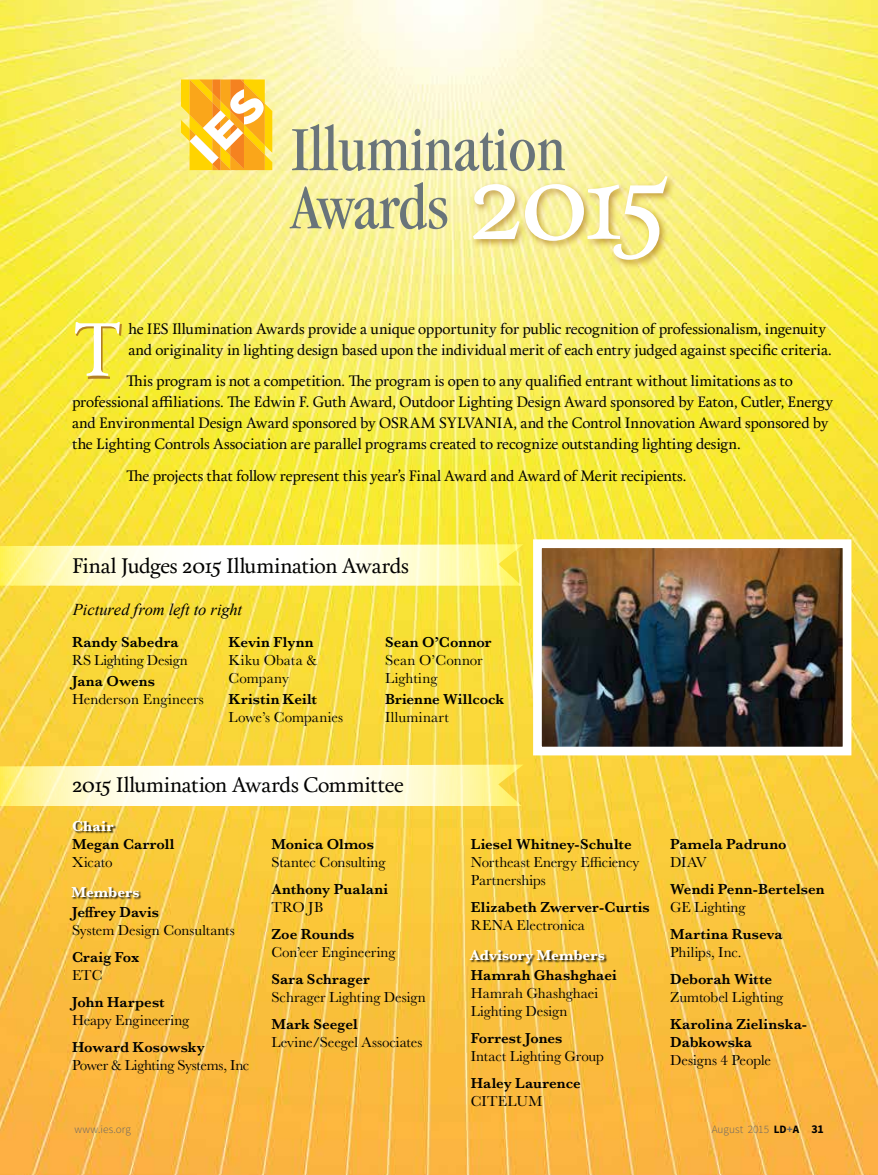
<style>
.page{position:relative;width:878px;height:1175px;background:#fff}
.page>*{position:absolute;margin:0;border:0;box-sizing:border-box;transform-origin:0 0}
.t1{font:110.85px "Calendas Plus";color:#fff}
.t2{font:75px "Calendas Plus";color:#fff}
.t3{font:21px "Calendas Plus";letter-spacing:-.02em;color:#000}
.t4{font:italic 16.5px "Times New Roman";letter-spacing:-.005em;color:#000}
.t5{font:15px/21px "Calendas Plus";letter-spacing:-.01em;color:#000}
.t6{font:15px/18px "Baskerville";color:#000}
.t7{font:600 15px/18px "Baskerville";letter-spacing:.005em;color:#000}
.t8{font:700 15px "Baskerville";color:#fff}
.t9{font:15px "Baskerville";letter-spacing:-.025em;color:#000}
.t10{font:15px "Baskerville";letter-spacing:.02em;color:#000}
.t11{font:300 11.25px "Source Sans Pro";letter-spacing:.005em;color:#636466}
.s1{font-weight:700;color:#000}
.s2{font-weight:700}
.s3{font-weight:700;font-size:12px;color:#000}
</style>
<div class="page">
<img style="left:0;top:0;width:878px;height:1174px">
<img style="left:543px;top:549px;width:298px;height:196px">
<div style="left:533px;top:539px;width:318px;height:216px;border:9px solid #fff"></div>
<svg style="left:181px;top:79px;width:91px;height:91px"></svg>
<svg style="left:292px;top:124px;width:273px;height:47px;background:#cfcfa9"></svg>
<svg style="left:289px;top:182px;width:158px;height:48px;background:#d2d19a"></svg>
<div style="left:469px;top:173px;width:207px;height:97px;background:#b28025;opacity:.75"></div>
<svg style="left:0;top:544px;width:523px;height:41px"></svg>
<svg style="left:0;top:764px;width:523px;height:42px"></svg>
<div style="left:73px;top:821px;width:44px;height:13px;background:#000;opacity:.75"></div>
<div style="left:72px;top:886px;width:70px;height:13px;background:#000;opacity:.75"></div>
<div style="left:470px;top:950px;width:137px;height:16px;background:#000;opacity:.75"></div>
<h1 class="t1" style="left:468px;top:120px;width:203px">2015</h1>
<h2 class="t2" style="left:72px;top:295px;width:52px">T</h2>
<p class="t5" style="left:128px;top:317px;width:704px">he IES Illumination Awards provide a unique opportunity for public recognition of professionalism, ingenuity and originality in lighting design based upon the individual merit of each entry judged against specific criteria.</p>
<p class="t5" style="left:72px;top:370px;width:762px;text-indent:54px">This program is not a competition. The program is open to any qualified entrant without limitations as to professional affiliations. The Edwin F. Guth Award, Outdoor Lighting Design Award sponsored by Eaton, Cutler, Energy and Environmental Design Award sponsored by Osram Sylvania, and the Control Innovation Award sponsored by the Lighting Controls Association are parallel programs created to recognize outstanding lighting design.</p>
<p class="t5" style="left:126px;top:464px;width:561px">The projects that follow represent this year’s Final Award and Award of Merit recipients.</p>
<h3 class="t3" style="left:72px;top:550px;width:338px">Final Judges 2015 Illumination Awards</h3>
<p class="t4" style="left:73px;top:598px;width:171px">Pictured from left to right</p>
<p class="t7" style="left:72px;top:632px;width:108px">Randy Sabedra</p>
<p class="t6" style="left:72px;top:651px;width:117px">RS Lighting Design</p>
<p class="t7" style="left:72px;top:671px;width:85px">Jana Owens</p>
<p class="t6" style="left:72px;top:690px;width:133px">Henderson Engineers</p>
<p class="t7" style="left:228px;top:632px;width:87px">Kevin Flynn</p>
<p class="t6" style="left:228px;top:651px;width:90px">Kiku Obata &amp;<br>Company</p>
<p class="t7" style="left:228px;top:689px;width:90px">Kristin Keilt</p>
<p class="t6" style="left:228px;top:708px;width:116px">Lowe’s Companies</p>
<p class="t7" style="left:385px;top:632px;width:108px">Sean O’Connor</p>
<p class="t6" style="left:385px;top:651px;width:99px">Sean O’Connor<br>Lighting</p>
<p class="t7" style="left:385px;top:689px;width:121px">Brienne Willcock</p>
<p class="t10" style="left:385px;top:707px;width:65px">Illuminart</p>
<h3 class="t3" style="left:72px;top:769px;width:333px">2015 Illumination Awards Committee</h3>
<p class="t8" style="left:72px;top:816px;width:43px">Chair</p>
<p class="t7" style="left:72px;top:835px;width:104px">Megan Carroll</p>
<p class="t6" style="left:72px;top:853px;width:42px">Xicato</p>
<p class="t7" style="left:72px;top:902px;width:89px">Jeffrey Davis</p>
<p class="t6" style="left:72px;top:921px;width:164px">System Design Consultants</p>
<p class="t7" style="left:72px;top:947px;width:69px">Craig Fox</p>
<p class="t6" style="left:72px;top:966px;width:32px">ETC</p>
<p class="t7" style="left:72px;top:992px;width:94px">John Harpest</p>
<p class="t6" style="left:72px;top:1011px;width:119px">Heapy Engineering</p>
<p class="t7" style="left:72px;top:1037px;width:134px">Howard Kosowsky</p>
<p class="t9" style="left:72px;top:1055px;width:179px">Power &amp; Lighting Systems, Inc</p>
<p class="t8" style="left:71px;top:881px;width:70px">Members</p>
<p class="t7" style="left:271px;top:835px;width:104px">Monica Olmos</p>
<p class="t6" style="left:271px;top:853px;width:116px">Stantec Consulting</p>
<p class="t7" style="left:271px;top:880px;width:118px">Anthony Pualani</p>
<p class="t6" style="left:271px;top:898px;width:53px">TRO JB</p>
<p class="t7" style="left:271px;top:925px;width:85px">Zoe Rounds</p>
<p class="t6" style="left:271px;top:943px;width:126px">Con’eer Engineering</p>
<p class="t7" style="left:271px;top:970px;width:100px">Sara Schrager</p>
<p class="t6" style="left:271px;top:988px;width:156px">Schrager Lighting Design</p>
<p class="t7" style="left:271px;top:1015px;width:88px">Mark Seegel</p>
<p class="t6" style="left:271px;top:1033px;width:152px">Levine/Seegel Associates</p>
<p class="t7" style="left:470px;top:835px;width:162px">Liesel Whitney-Schulte</p>
<p class="t6" style="left:470px;top:853px;width:170px">Northeast Energy Efficiency<br>Partnerships</p>
<p class="t7" style="left:470px;top:898px;width:180px">Elizabeth Zwerver-Curtis</p>
<p class="t6" style="left:470px;top:916px;width:116px">RENA Electronica</p>
<p class="t7" style="left:470px;top:965px;width:148px">Hamrah Ghashghaei</p>
<p class="t6" style="left:470px;top:984px;width:129px">Hamrah Ghashghaei<br>Lighting Design</p>
<p class="t7" style="left:470px;top:1028px;width:93px">Forrest Jones</p>
<p class="t6" style="left:470px;top:1047px;width:135px">Intact Lighting Group</p>
<p class="t7" style="left:470px;top:1073px;width:111px">Haley Laurence</p>
<p class="t6" style="left:470px;top:1092px;width:73px">CITELUM</p>
<p class="t8" style="left:470px;top:944px;width:136px">Advisory Members</p>
<p class="t7" style="left:670px;top:835px;width:118px">Pamela Padruno</p>
<p class="t6" style="left:670px;top:853px;width:38px">DIAV</p>
<p class="t7" style="left:670px;top:880px;width:156px">Wendi Penn-Bertelsen</p>
<p class="t6" style="left:670px;top:898px;width:77px">GE Lighting</p>
<p class="t7" style="left:670px;top:925px;width:114px">Martina Ruseva</p>
<p class="t6" style="left:670px;top:943px;width:73px">Philips, Inc.</p>
<p class="t7" style="left:670px;top:970px;width:104px">Deborah Witte</p>
<p class="t6" style="left:670px;top:988px;width:115px">Zumtobel Lighting</p>
<p class="t7" style="left:670px;top:1015px;width:138px">Karolina Zielinska-<br>Dabkowska</p>
<p class="t6" style="left:670px;top:1051px;width:102px">Designs 4 People</p>
<p class="t11" style="left:74px;top:1122px;width:58px">www.ies.org</p>
<p class="t11" style="left:711px;top:1122px;width:114px">August 2015 <span class="s1">LD</span><span class="s2">+</span><span class="s1">A</span> <span class="s3">31</span></p>
</div>
